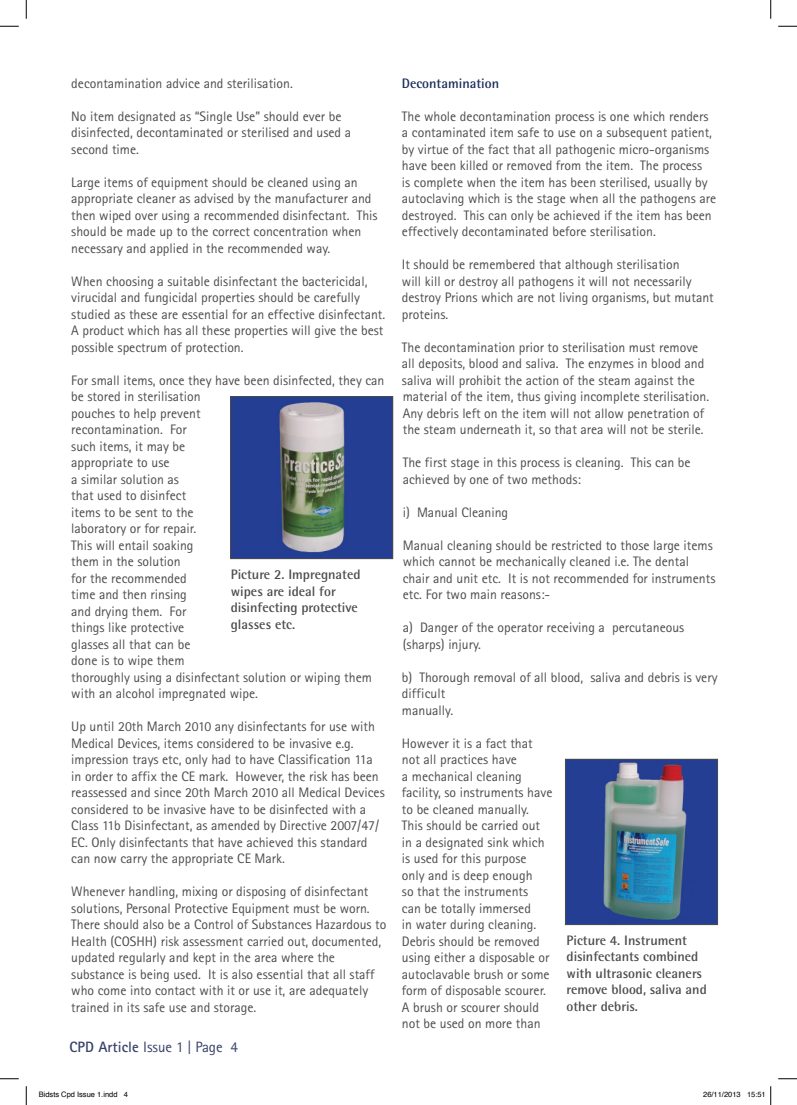
<style>
.page{position:relative;width:797px;height:1105px;background:#fff}
.page>*{position:absolute;margin:0;border:0;box-sizing:border-box;transform-origin:0 0}
.t1{font:15px "Rotis Sans Serif Std";color:#364169}
.t2{font:13.75px/16.5px "Rotis Sans Serif Std";color:#4b4c4d}
.t3{font:700 13.75px/16.5px "Rotis Semi Sans Std";color:#4b4c4d}
.t4{font:700 13.75px "Rotis Semi Sans Std";color:#1a2d5a}
.t5{font:7.5px "Helvetica";color:#000}
.s1{font-weight:700}
</style>
<div class="page">
<img style="left:232px;top:398px;width:159px;height:159px">
<div style="left:230px;top:396px;width:163px;height:163px;border:1px solid #4b4c4d"></div>
<img style="left:567px;top:761px;width:149px;height:162px">
<div style="left:565px;top:759px;width:153px;height:166px;border:1px solid #4b4c4d"></div>
<svg style="left:0;top:25px;width:19px;height:2px"></svg>
<svg style="left:778px;top:25px;width:19px;height:2px"></svg>
<svg style="left:0;top:1078px;width:19px;height:1px"></svg>
<svg style="left:778px;top:1078px;width:19px;height:1px"></svg>
<svg style="left:25px;top:0;width:2px;height:19px"></svg>
<svg style="left:25px;top:1086px;width:2px;height:19px"></svg>
<svg style="left:770px;top:0;width:1px;height:19px"></svg>
<svg style="left:770px;top:1086px;width:1px;height:19px"></svg>
<p class="t2" style="left:71px;top:75px;width:223px">decontamination advice and sterilisation.</p>
<p class="t2" style="left:71px;top:108px;width:281px">No item designated as “Single Use” should ever be disinfected, decontaminated or sterilised and used a second time.</p>
<p class="t2" style="left:71px;top:174px;width:308px">Large items of equipment should be cleaned using an appropriate cleaner as advised by the manufacturer and then wiped over using a recommended disinfectant. This should be made up to the correct concentration when necessary and applied in the recommended way.</p>
<p class="t2" style="left:71px;top:273px;width:315px">When choosing a suitable disinfectant the bactericidal, virucidal and fungicidal properties should be carefully studied as these are essential for an effective disinfectant.<br>A product which has all these properties will give the best possible spectrum of protection.</p>
<p class="t2" style="left:71px;top:372px;width:315px">For small items, once they have been disinfected, they can be stored in sterilisation<br>pouches to help prevent<br>recontamination. For<br>such items, it may be<br>appropriate to use<br>a similar solution as<br>that used to disinfect<br>items to be sent to the<br>laboratory or for repair.<br>This will entail soaking<br>them in the solution<br>for the recommended<br>time and then rinsing<br>and drying them. For<br>things like protective<br>glasses all that can be<br>done is to wipe them<br>thoroughly using a disinfectant solution or wiping them with an alcohol impregnated wipe.</p>
<p class="t2" style="left:71px;top:718px;width:315px">Up until 20th March 2010 any disinfectants for use with Medical Devices, items considered to be invasive e.g. impression trays etc, only had to have Classification 11a in order to affix the CE mark. However, the risk has been reassessed and since 20th March 2010 all Medical Devices considered to be invasive have to be disinfected with a Class 11b Disinfectant, as amended by Directive 2007/47/ EC. Only disinfectants that have achieved this standard can now carry the appropriate CE Mark.</p>
<p class="t2" style="left:71px;top:883px;width:317px">Whenever handling, mixing or disposing of disinfectant solutions, Personal Protective Equipment must be worn.<br>There should also be a Control of Substances Hazardous to Health (COSHH) risk assessment carried out, documented, updated regularly and kept in the area where the substance is being used. It is also essential that all staff who come into contact with it or use it, are adequately trained in its safe use and storage.</p>
<p class="t3" style="left:231px;top:566px;width:131px">Picture 2. Impregnated wipes are ideal for disinfecting protective glasses etc.</p>
<p class="t1" style="left:69px;top:1038px;width:170px"><span class="s1">CPD Article</span> Issue 1 | Page 4</p>
<p class="t4" style="left:402px;top:75px;width:99px">Decontamination</p>
<p class="t2" style="left:402px;top:108px;width:316px">The whole decontamination process is one which renders a contaminated item safe to use on a subsequent patient, by virtue of the fact that all pathogenic micro-organisms have been killed or removed from the item. The process<br>is complete when the item has been sterilised, usually by autoclaving which is the stage when all the pathogens are destroyed. This can only be achieved if the item has been effectively decontaminated before sterilisation.</p>
<p class="t2" style="left:402px;top:256px;width:313px">It should be remembered that although sterilisation<br>will kill or destroy all pathogens it will not necessarily destroy Prions which are not living organisms, but mutant proteins.</p>
<p class="t2" style="left:402px;top:339px;width:309px">The decontamination prior to sterilisation must remove all deposits, blood and saliva. The enzymes in blood and saliva will prohibit the action of the steam against the material of the item, thus giving incomplete sterilisation.<br>Any debris left on the item will not allow penetration of the steam underneath it, so that area will not be sterile.</p>
<p class="t2" style="left:403px;top:454px;width:289px">The first stage in this process is cleaning. This can be achieved by one of two methods:</p>
<p class="t2" style="left:403px;top:504px;width:107px">i) Manual Cleaning</p>
<p class="t2" style="left:403px;top:537px;width:314px">Manual cleaning should be restricted to those large items which cannot be mechanically cleaned i.e. The dental chair and unit etc. It is not recommended for instruments etc. For two main reasons:-</p>
<p class="t2" style="left:403px;top:619px;width:283px">a) Danger of the operator receiving a percutaneous (sharps) injury.</p>
<p class="t2" style="left:402px;top:669px;width:317px">b) Thorough removal of all blood, saliva and debris is very difficult</p>
<p class="t2" style="left:402px;top:702px;width:53px">manually.</p>
<p class="t2" style="left:402px;top:735px;width:152px">However it is a fact that not all practices have<br>a mechanical cleaning facility, so instruments have to be cleaned manually.<br>This should be carried out in a designated sink which is used for this purpose only and is deep enough<br>so that the instruments<br>can be totally immersed<br>in water during cleaning.<br>Debris should be removed using either a disposable or autoclavable brush or some form of disposable scourer.<br>A brush or scourer should not be used on more than</p>
<p class="t3" style="left:566px;top:931px;width:142px">Picture 4. Instrument disinfectants combined with ultrasonic cleaners remove blood, saliva and other debris.</p>
<p class="t5" style="left:39px;top:1089px;width:91px">Bidsts Cpd Issue 1.indd 4</p>
<p class="t5" style="left:703px;top:1089px;width:64px">26/11/2013 15:51</p>
</div>
